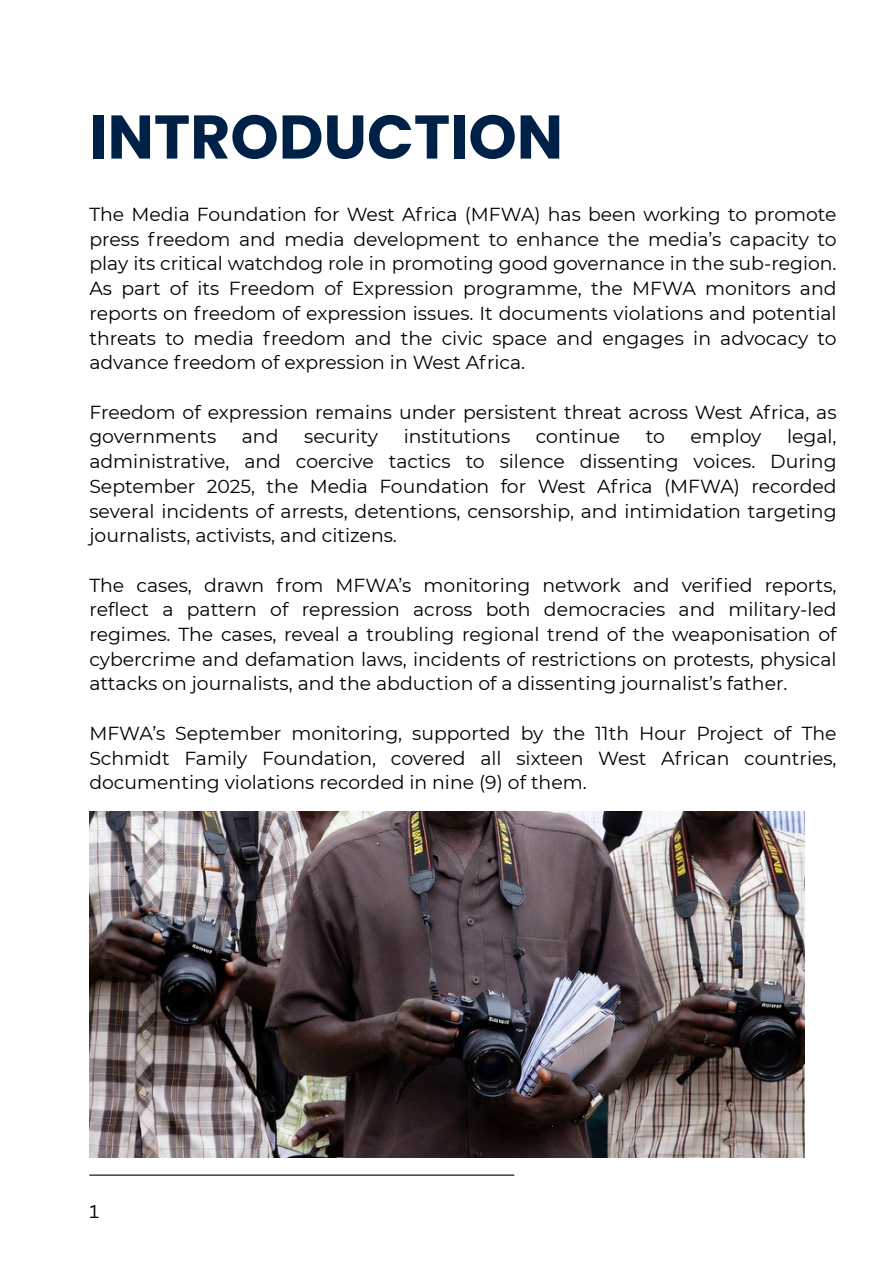
<style>
.page{position:relative;width:894px;height:1264px;background:#fff}
.page>*{position:absolute;margin:0;border:0;box-sizing:border-box;transform-origin:0 0}
.t1{font:700 61.5px "Poppins";color:#002147}
.t2{font:18.75px/24.8px "Montserrat";color:#000;text-align:justify}
.t3{font:18px "Canva Sans";color:#000}
</style>
<div class="page">
<hr style="left:89px;top:1174px;width:425px;height:1px;background:#000">
<img style="left:89px;top:811px;width:715px;height:346px">
<h1 class="t1" style="left:89px;top:94px;width:475px">INTRODUCTION</h1>
<p class="t2" style="left:89px;top:202px;width:748px">The Media Foundation for West Africa (MFWA) has been working to promote press freedom and media development to enhance the media’s capacity to play its critical watchdog role in promoting good governance in the sub-region.<br>As part of its Freedom of Expression programme, the MFWA monitors and reports on freedom of expression issues. It documents violations and potential threats to media freedom and the civic space and engages in advocacy to advance freedom of expression in West Africa.</p>
<p class="t2" style="left:89px;top:399px;width:748px">Freedom of expression remains under persistent threat across West Africa, as governments</p>
<p class="t2" style="left:89px;top:424px;width:748px;text-indent:697px">legal, administrative, and coercive tactics to silence dissenting voices. During September 2025, the Media Foundation for West Africa (MFWA) recorded several incidents of arrests, detentions, censorship, and intimidation targeting journalists, activists, and citizens.</p>
<p class="t2" style="left:89px;top:572px;width:748px">The cases, drawn from MFWA’s monitoring network and verified reports, reflect a pattern of repression across both democracies and military-led regimes. The cases, reveal a troubling regional trend of the weaponisation of cybercrime and defamation laws, incidents of restrictions on protests, physical attacks on journalists, and the abduction of a dissenting journalist’s father.</p>
<p class="t2" style="left:89px;top:720px;width:748px">MFWA’s September monitoring, supported by the 11th Hour Project of The Schmidt Family Foundation, covered all sixteen West African countries, documenting violations recorded in nine (9) of them.</p>
<p class="t2" style="left:242px;top:424px;width:38px">and</p>
<p class="t2" style="left:304px;top:424px;width:75px">security</p>
<p class="t2" style="left:403px;top:424px;width:108px">institutions</p>
<p class="t2" style="left:535px;top:424px;width:86px">continue</p>
<p class="t2" style="left:645px;top:424px;width:21px">to</p>
<p class="t2" style="left:690px;top:424px;width:72px">employ</p>
<p class="t3" style="left:89px;top:1198px;width:11px">1</p>
</div>
